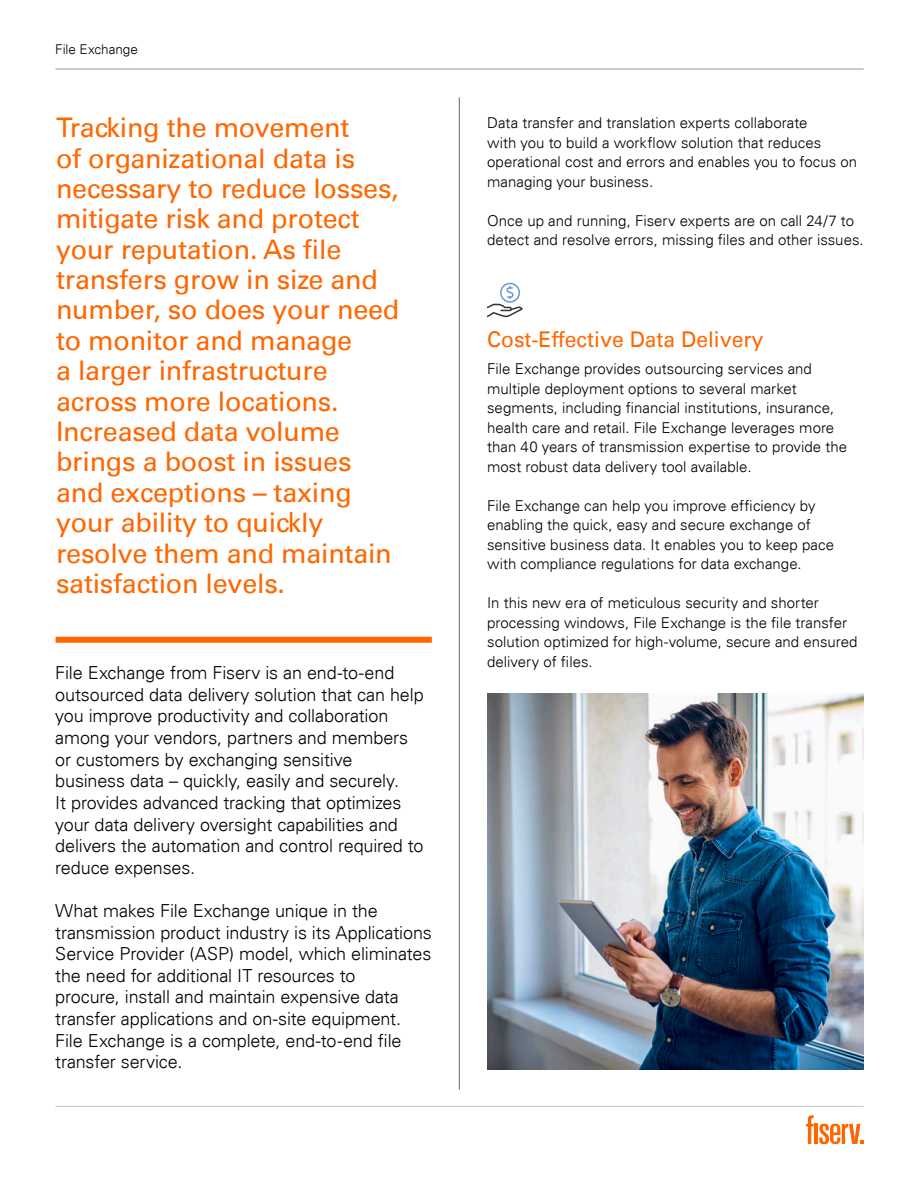
<style>
.page{position:relative;width:919px;height:1187px;background:#fff}
.page>*{position:absolute;margin:0;border:0;box-sizing:border-box;transform-origin:0 0}
.t1{font:27px/30.3px "Univers For Fiserv 55";letter-spacing:-.01em;color:#f60}
.Sub_Title{font:21.75px "Univers For Fiserv 55";color:#f60}
.Body_Copy___12__no_K{font:300 18px/21.6px "Univers For Fiserv 45";letter-spacing:-.01em;color:#000}
.Body_Copy_-_10__no_K{font:300 15px/19.5px "Univers For Fiserv 45";color:#000}
.t2{font:300 13.5px "Univers For Fiserv 45";letter-spacing:-.005em;color:#000}
</style>
<div class="page">
<svg style="left:819px;top:1123px;width:44px;height:21px"></svg>
<hr style="left:814px;top:1123px;width:3px;height:20px;background:#f60">
<svg style="left:806px;top:1115px;width:7px;height:28px"></svg>
<hr style="left:55px;top:1105px;width:808px;height:1px;background:#c2c2c2">
<hr style="left:55px;top:69px;width:808px;height:1px;background:#999">
<img style="left:487px;top:693px;width:376px;height:376px">
<hr style="left:459px;top:97px;width:1px;height:992px;background:#666">
<div style="left:55px;top:636px;width:377px;height:6px;background:#f60"></div>
<div style="left:500px;top:283px;width:20px;height:19px;border:2px solid #69c;border-radius:50%"></div>
<svg style="left:486px;top:286px;width:37px;height:32px"></svg>
<p class="t2" style="left:55px;top:41px;width:84px">File Exchange</p>
<p class="t1" style="left:56px;top:112px;width:345px">Tracking the movement<br>of organizational data is necessary to reduce losses, mitigate risk and protect your reputation. As file transfers grow in size and number, so does your need to monitor and manage<br>a larger infrastructure across more locations.<br>Increased data volume brings a boost in issues and exceptions – taxing your ability to quickly resolve them and maintain satisfaction levels.</p>
<p class="Body_Copy___12__no_K" style="left:55px;top:662px;width:370px">File Exchange from Fiserv is an end-to-end outsourced data delivery solution that can help you improve productivity and collaboration among your vendors, partners and members or customers by exchanging sensitive business data – quickly, easily and securely.<br>It provides advanced tracking that optimizes your data delivery oversight capabilities and delivers the automation and control required to reduce expenses.</p>
<p class="Body_Copy___12__no_K" style="left:55px;top:899px;width:378px">What makes File Exchange unique in the transmission product industry is its Applications Service Provider (ASP) model, which eliminates the need for additional IT resources to<br>procure, install and maintain expensive data transfer applications and on-site equipment.<br>File Exchange is a complete, end-to-end file transfer service.</p>
<p class="Body_Copy_-_10__no_K" style="left:487px;top:113px;width:371px">Data transfer and translation experts collaborate<br>with you to build a workflow solution that reduces operational cost and errors and enables you to focus on managing your business.</p>
<p class="Body_Copy_-_10__no_K" style="left:487px;top:211px;width:378px">Once up and running, Fiserv experts are on call 24/7 to detect and resolve errors, missing files and other issues.</p>
<p class="Sub_Title" style="left:487px;top:327px;width:278px">Cost-Effective Data Delivery</p>
<p class="Body_Copy_-_10__no_K" style="left:487px;top:359px;width:361px">File Exchange provides outsourcing services and multiple deployment options to several market segments, including financial institutions, insurance, health care and retail. File Exchange leverages more than 40 years of transmission expertise to provide the most robust data delivery tool available.</p>
<p class="Body_Copy_-_10__no_K" style="left:487px;top:495px;width:348px">File Exchange can help you improve efficiency by enabling the quick, easy and secure exchange of sensitive business data. It enables you to keep pace with compliance regulations for data exchange.</p>
<p class="Body_Copy_-_10__no_K" style="left:487px;top:593px;width:372px">In this new era of meticulous security and shorter processing windows, File Exchange is the file transfer solution optimized for high-volume, secure and ensured delivery of files.</p>
</div>
